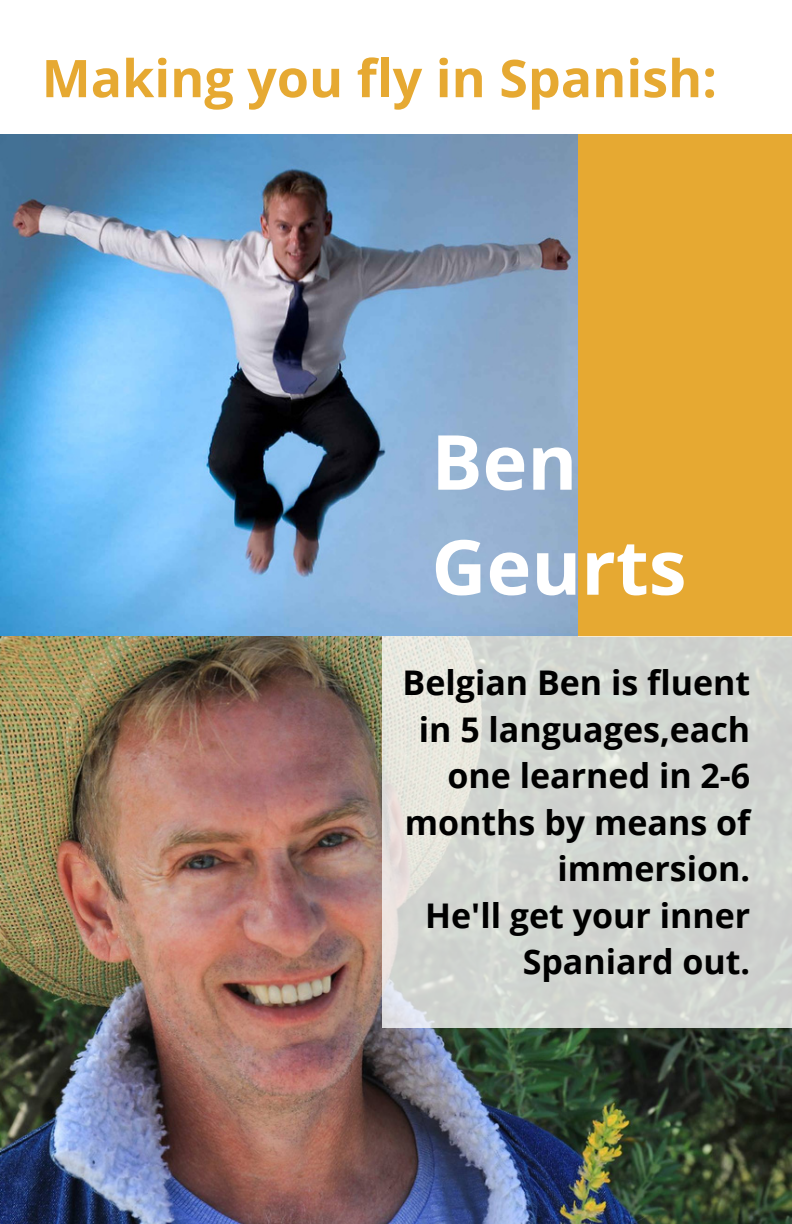
<style>
.page{position:relative;width:792px;height:1224px;background:#fff}
.page>*{position:absolute;margin:0;border:0;box-sizing:border-box;transform-origin:0 0}
.t1{font:700 76px "Open Sans";color:#fff}
.t2{font:700 52px "Open Sans";color:#e6a932}
.t3{font:700 34px/46.4px "Open Sans";color:#000;text-align:right}
</style>
<div class="page">
<img style="left:0;top:134px;width:578px;height:502px">
<img style="left:0;top:636px;width:792px;height:588px">
<div style="left:578px;top:134px;width:214px;height:502px;background:#e6a932"></div>
<svg style="left:383px;top:636px;width:409px;height:392px;background:#d4d7d2"></svg>
<p class="t2" style="left:42px;top:42px;width:677px">Making you fly in Spanish:</p>
<p class="t1" style="left:431px;top:409px;width:147px">Ben</p>
<p class="t1" style="left:431px;top:514px;width:257px">Geurts</p>
<p class="t3" style="left:403px;top:659px;width:349px">Belgian Ben is fluent in 5 languages,each one learned in 2-6 months by means of immersion.<br>He'll get your inner<br>Spaniard out.</p>
</div>
